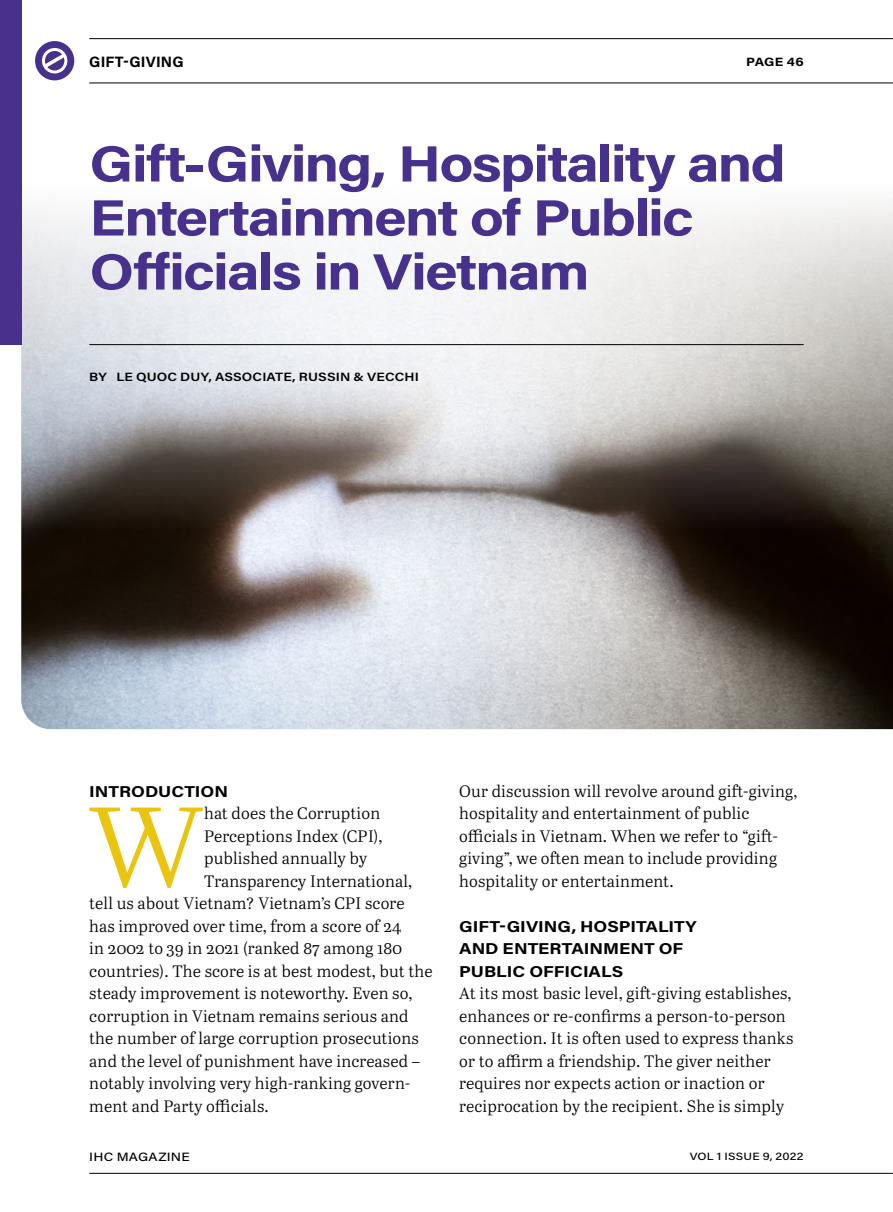
<style>
.page{position:relative;width:893px;height:1212px;background:#fff}
.page>*{position:absolute;margin:0;border:0;box-sizing:border-box;transform-origin:0 0}
.Body_Std_First{font:112.95px "Abril Text Lt";color:#eac510}
.Heading_1{font:700 51px/54px "Acumin Pro";letter-spacing:-.035em;color:#47318d;scale:1.15 1}
.Body_Std_First-2{font:16.5px "Abril Text Lt";letter-spacing:.01em;color:#000}
.Body_Std{font:16.5px/22.5px "Abril Text Lt";letter-spacing:.01em;color:#000}
.Heading_2{font:700 15.75px/22.5px "Acumin Pro";color:#000;scale:1.15 1}
.Running_head{font:700 15px "Acumin Pro";letter-spacing:.015em;color:#000}
.Author_Subhead{font:600 12px "Acumin Pro";letter-spacing:.01em;color:#000;scale:1.15 1}
.t1{font:500 12px "Acumin Pro";letter-spacing:.015em;color:#000;scale:1.15 1}
.t2{font:700 12px "Acumin Pro";letter-spacing:.01em;color:#000;scale:1.15 1}
.t3{font:500 10.5px "Acumin Pro";letter-spacing:.02em;color:#000;scale:1.15 1}
</style>
<div class="page">
<hr style="left:89px;top:1173px;width:804px;height:1px;background:#000">
<img style="left:21px;top:181px;width:872px;height:548px">
<div style="left:0;top:0;width:21px;height:344px;background:#47318d"></div>
<hr style="left:89px;top:344px;width:715px;height:1px;background:#000">
<div style="left:35px;top:41px;width:39px;height:39px;background:#47318d;border-radius:50%"></div>
<svg style="left:46px;top:54px;width:17px;height:14px"></svg>
<div style="left:42px;top:48px;width:25px;height:25px;border:3px solid #fff;border-radius:50%"></div>
<hr style="left:89px;top:83px;width:804px;height:1px;background:#000">
<hr style="left:89px;top:38px;width:804px;height:1px;background:#000">
<p class="Running_head" style="left:89px;top:51px;width:96px">GIFT-GIVING</p>
<p class="t2" style="left:746px;top:53px;width:52px">PAGE 46</p>
<p class="Heading_1" style="left:89px;top:134px;width:607px">Gift-Giving, Hospitality and<br>Entertainment of Public<br>Officials in Vietnam</p>
<p class="Author_Subhead" style="left:89px;top:368px;width:288px">BY LE QUOC DUY, ASSOCIATE, RUSSIN &amp; VECCHI</p>
<p class="Heading_2" style="left:89px;top:779px;width:122px">INTRODUCTION</p>
<p class="Body_Std_First" style="left:89px;top:766px;width:116px">W</p>
<p class="Body_Std_First-2" style="left:204px;top:801px;width:178px">hat does the Corruption</p>
<p class="Body_Std_First-2" style="left:204px;top:824px;width:180px">Perceptions Index (CPI),</p>
<p class="Body_Std_First-2" style="left:204px;top:846px;width:165px">published annually by</p>
<p class="Body_Std_First-2" style="left:204px;top:869px;width:210px">Transparency International,</p>
<p class="Body_Std_First-2" style="left:89px;top:891px;width:317px">tell us about Vietnam? Vietnam’s CPI score</p>
<p class="Body_Std_First-2" style="left:89px;top:914px;width:314px">has improved over time, from a score of 24</p>
<p class="Body_Std_First-2" style="left:89px;top:936px;width:314px">in 2002 to 39 in 2021 (ranked 87 among 180</p>
<p class="Body_Std_First-2" style="left:89px;top:959px;width:345px">countries). The score is at best modest, but the</p>
<p class="Body_Std_First-2" style="left:89px;top:981px;width:325px">steady improvement is noteworthy. Even so,</p>
<p class="Body_Std_First-2" style="left:89px;top:1004px;width:321px">corruption in Vietnam remains serious and</p>
<p class="Body_Std_First-2" style="left:89px;top:1026px;width:331px">the number of large corruption prosecutions</p>
<p class="Body_Std_First-2" style="left:89px;top:1049px;width:332px">and the level of punishment have increased –</p>
<p class="Body_Std_First-2" style="left:89px;top:1071px;width:323px">notably involving very high-ranking govern-</p>
<p class="Body_Std_First-2" style="left:89px;top:1094px;width:181px">ment and Party officials.</p>
<p class="Body_Std" style="left:459px;top:779px;width:340px">Our discussion will revolve around gift-giving, hospitality and entertainment of public officials in Vietnam. When we refer to “gift&shy;giving”, we often mean to include providing hospitality or entertainment.</p>
<p class="Heading_2" style="left:459px;top:914px;width:208px">GIFT-GIVING, HOSPITALITY<br>AND ENTERTAINMENT OF<br>PUBLIC OFFICIALS</p>
<p class="Body_Std" style="left:459px;top:981px;width:336px">At its most basic level, gift-giving establishes, enhances or re-confirms a person-to-person connection. It is often used to express thanks or to affirm a friendship. The giver neither requires nor expects action or inaction or reciprocation by the recipient. She is simply</p>
<p class="t1" style="left:89px;top:1149px;width:89px">IHC MAGAZINE</p>
<p class="t3" style="left:690px;top:1149px;width:101px">VOL 1 ISSUE 9, 2022</p>
</div>
